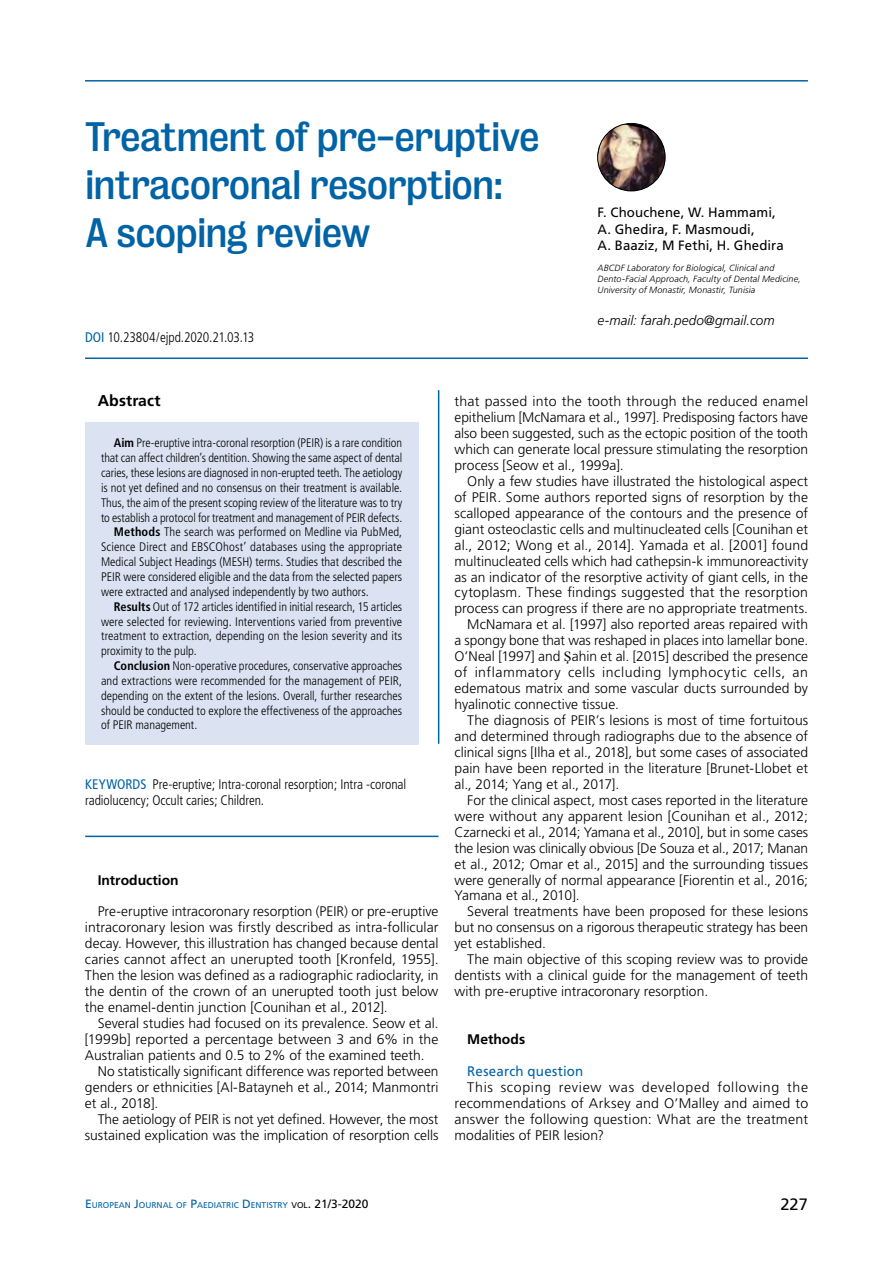
<style>
.page{position:relative;width:893px;height:1263px;background:#fff}
.page>*{position:absolute;margin:0;border:0;box-sizing:border-box;transform-origin:0 0}
.t1{font:37.5px/47.8px "Bureau Grotesque Five Three";letter-spacing:-.025em;color:#0063a5}
.t2{font:16.5px "Frutiger";color:#000}
.t3{font:700 15.75px "Frutiger";letter-spacing:.005em;color:#000}
.t4{font:300 13.8px/15.9px "Frutiger LT Std";color:#000;text-align:justify}
.t5{font:300 condensed 13.8px/15.9px "Frutiger";letter-spacing:-.005em;color:#000}
.t6{font:300 13.8px "Frutiger LT Std";letter-spacing:.035em;color:#000}
.t7{font:700 13.8px "Frutiger";color:#000}
.t8{font:13.8px "Frutiger";letter-spacing:.015em;color:#0063a5;scale:.96 1}
.t9{font:13.5px/16.2px "Frutiger LT Std";letter-spacing:.005em;color:#000}
.t10{font:italic 300 13.5px "Frutiger LT Std";color:#000}
.t11{font:300 condensed 12.3px "Frutiger LT Std";color:#000}
.t12{font:italic 300 9px/10.8px "Frutiger";letter-spacing:.015em;color:#000}
.t13{font:8.4px "Frutiger";color:#0063a5}
.s1{font-weight:400;color:#0063a5}
.s2{font-family:"Times New Roman";font-weight:400}
.s3{font-weight:700}
.s4{font-size:12px}
.s5{color:#000}
.s6{font-size:12px;color:#000}
</style>
<div class="page">
<hr style="left:85px;top:80px;width:723px;height:2px;background:#0063a5">
<hr style="left:85px;top:357px;width:723px;height:2px;background:#0063a5">
<hr style="left:85px;top:836px;width:353px;height:1px;background:#0063a5">
<hr style="left:438px;top:390px;width:1px;height:354px;background:#0063a5">
<div style="left:85px;top:422px;width:333px;height:322px;background:#dbe3f3"></div>
<img style="left:598px;top:124px;width:67px;height:67px">
<div style="left:597px;top:123px;width:68px;height:68px;border:1px solid #000;border-radius:50%"></div>
<h1 class="t1" style="left:85px;top:113px;width:456px">Treatment of pre-eruptive intracoronal resorption:<br>A scoping review</h1>
<p class="t5" style="left:85px;top:330px;width:171px"><span class="s1">DOI</span> 10.23804/ejpd.2020.21.03.13</p>
<p class="t9" style="left:597px;top:205px;width:188px">F. Chouchene, W. Hammami,<br>A. Ghedira, F. Masmoudi,<br>A. Baaziz, M Fethi, H. Ghedira</p>
<p class="t12" style="left:597px;top:263px;width:205px">ABCDF Laboratory for Biological, Clinical and<br>Dento-Facial Approach, Faculty of Dental Medicine,<br>University of Monastir, Monastir, Tunisia</p>
<p class="t10" style="left:597px;top:313px;width:179px">e-mail: farah.pedo@gmail.com</p>
<p class="t3" style="left:98px;top:391px;width:64px">Abstract</p>
<p class="t4" style="left:454px;top:394px;width:355px">that passed into the tooth through the reduced enamel epithelium [McNamara et al., 1997]. Predisposing factors have also been suggested, such as the ectopic position of the tooth which can generate local pressure stimulating the resorption process [Seow et al., 1999a].</p>
<p class="t4" style="left:467px;top:473px;width:342px">Only a few studies have illustrated the histological aspect</p>
<p class="t4" style="left:454px;top:489px;width:355px">of PEIR. Some authors reported signs of resorption by the</p>
<p class="t4" style="left:454px;top:505px;width:355px">scalloped appearance of the contours and the presence of</p>
<p class="t4" style="left:454px;top:521px;width:355px">giant osteoclastic cells and multinucleated cells [Counihan et</p>
<p class="t4" style="left:454px;top:537px;width:355px">al., 2012; Wong et al., 2014]. Yamada et al. [2001] found</p>
<p class="t4" style="left:454px;top:553px;width:355px">multinucleated cells which had cathepsin-k immunoreactivity</p>
<p class="t4" style="left:454px;top:569px;width:355px">as an indicator of the resorptive activity of giant cells, in the</p>
<p class="t4" style="left:454px;top:585px;width:355px">cytoplasm. These findings suggested that the resorption</p>
<p class="t4" style="left:454px;top:601px;width:355px">process can progress if there are no appropriate treatments.</p>
<p class="t4" style="left:467px;top:617px;width:342px">McNamara et al. [1997] also reported areas repaired with</p>
<p class="t4" style="left:454px;top:633px;width:355px">a spongy bone that was reshaped in places into lamellar bone.</p>
<p class="t4" style="left:454px;top:649px;width:355px">O’Neal [1997] and <span class="s2">Ş</span>ahin et al. [2015] described the presence</p>
<p class="t6" style="left:454px;top:665px;width:355px">of inflammatory cells including lymphocytic cells, an</p>
<p class="t4" style="left:454px;top:681px;width:355px">edematous matrix and some vascular ducts surrounded by</p>
<p class="t4" style="left:454px;top:697px;width:166px">hyalinotic connective tissue.</p>
<p class="t4" style="left:467px;top:712px;width:342px">The diagnosis of PEIR’s lesions is most of time fortuitous</p>
<p class="t4" style="left:454px;top:728px;width:355px">and determined through radiographs due to the absence of</p>
<p class="t4" style="left:454px;top:744px;width:355px">clinical signs [Ilha et al., 2018], but some cases of associated</p>
<p class="t4" style="left:454px;top:760px;width:355px">pain have been reported in the literature [Brunet-Llobet et</p>
<p class="t4" style="left:454px;top:776px;width:166px">al., 2014; Yang et al., 2017].</p>
<p class="t4" style="left:467px;top:792px;width:342px">For the clinical aspect, most cases reported in the literature</p>
<p class="t4" style="left:454px;top:808px;width:355px">were without any apparent lesion [Counihan et al., 2012;</p>
<p class="t4" style="left:454px;top:824px;width:355px">Czarnecki et al., 2014; Yamana et al., 2010], but in some cases</p>
<p class="t4" style="left:454px;top:840px;width:355px">the lesion was clinically obvious [De Souza et al., 2017; Manan</p>
<p class="t4" style="left:454px;top:856px;width:355px">et al., 2012; Omar et al., 2015] and the surrounding tissues</p>
<p class="t4" style="left:454px;top:872px;width:355px">were generally of normal appearance [Fiorentin et al., 2016;</p>
<p class="t4" style="left:454px;top:888px;width:127px">Yamana et al., 2010].</p>
<p class="t4" style="left:467px;top:904px;width:342px">Several treatments have been proposed for these lesions</p>
<p class="t4" style="left:454px;top:920px;width:355px">but no consensus on a rigorous therapeutic strategy has been</p>
<p class="t4" style="left:454px;top:936px;width:93px">yet established.</p>
<p class="t4" style="left:467px;top:952px;width:342px">The main objective of this scoping review was to provide</p>
<p class="t4" style="left:454px;top:968px;width:355px">dentists with a clinical guide for the management of teeth</p>
<p class="t4" style="left:454px;top:984px;width:255px">with pre-eruptive intracoronary resorption.</p>
<p class="t7" style="left:467px;top:1031px;width:59px">Methods</p>
<p class="t8" style="left:467px;top:1063px;width:122px">Research question</p>
<p class="t4" style="left:454px;top:1079px;width:355px;text-indent:13px">This scoping review was developed following the recommendations of Arksey and O’Malley and aimed to answer the following question: What are the treatment modalities of PEIR lesion?</p>
<p class="t11" style="left:114px;top:436px;width:290px"><span class="s3">Aim</span> Pre-eruptive intra-coronal resorption (PEIR) is a rare condition</p>
<p class="t11" style="left:101px;top:451px;width:303px">that can affect children’s dentition. Showing the same aspect of dental</p>
<p class="t11" style="left:101px;top:466px;width:303px">caries, these lesions are diagnosed in non-erupted teeth. The aetiology</p>
<p class="t11" style="left:101px;top:481px;width:303px">is not yet defined and no consensus on their treatment is available.</p>
<p class="t11" style="left:101px;top:495px;width:303px">Thus, the aim of the present scoping review of the literature was to try</p>
<p class="t11" style="left:101px;top:510px;width:303px">to establish a protocol for treatment and management of PEIR defects.</p>
<p class="t11" style="left:114px;top:525px;width:290px"><span class="s3">Methods</span> The search was performed on Medline via PubMed,</p>
<p class="t11" style="left:101px;top:540px;width:303px">Science Direct and EBSCOhost’ databases using the appropriate</p>
<p class="t11" style="left:101px;top:555px;width:303px">Medical Subject Headings (MESH) terms. Studies that described the</p>
<p class="t11" style="left:101px;top:570px;width:303px">PEIR were considered eligible and the data from the selected papers</p>
<p class="t11" style="left:101px;top:585px;width:269px">were extracted and analysed independently by two authors.</p>
<p class="t11" style="left:114px;top:599px;width:290px"><span class="s3">Results</span> Out of 172 articles identified in initial research, 15 articles</p>
<p class="t11" style="left:101px;top:614px;width:303px">were selected for reviewing. Interventions varied from preventive</p>
<p class="t11" style="left:101px;top:629px;width:303px">treatment to extraction, depending on the lesion severity and its</p>
<p class="t11" style="left:101px;top:644px;width:97px">proximity to the pulp.</p>
<p class="t11" style="left:114px;top:659px;width:290px"><span class="s3">Conclusion</span> Non-operative procedures, conservative approaches</p>
<p class="t11" style="left:101px;top:674px;width:303px">and extractions were recommended for the management of PEIR,</p>
<p class="t11" style="left:101px;top:688px;width:303px">depending on the extent of the lesions. Overall, further researches</p>
<p class="t11" style="left:101px;top:703px;width:303px">should be conducted to explore the effectiveness of the approaches</p>
<p class="t11" style="left:101px;top:718px;width:98px">of PEIR management.</p>
<p class="t5" style="left:85px;top:776px;width:323px"><span class="s1">KEYWORDS</span> Pre-eruptive; Intra-coronal resorption; Intra -coronal radiolucency; Occult caries; Children.</p>
<p class="t7" style="left:98px;top:872px;width:82px">Introduction</p>
<p class="t4" style="left:85px;top:904px;width:355px;text-indent:13px">Pre-eruptive intracoronary resorption (PEIR) or pre-eruptive intracoronary lesion was firstly described as intra-follicular decay. However, this illustration has changed because dental caries cannot affect an unerupted tooth [Kronfeld, 1955].<br>Then the lesion was defined as a radiographic radioclarity, in the dentin of the crown of an unerupted tooth just below the enamel-dentin junction [Counihan et al., 2012].</p>
<p class="t4" style="left:85px;top:1015px;width:355px;text-indent:13px">Several studies had focused on its prevalence. Seow et al. [1999b] reported a percentage between 3 and 6% in the Australian patients and 0.5 to 2% of the examined teeth.</p>
<p class="t4" style="left:85px;top:1063px;width:355px;text-indent:13px">No statistically significant difference was reported between genders or ethnicities [Al-Batayneh et al., 2014; Manmontri et al., 2018].</p>
<p class="t4" style="left:85px;top:1111px;width:355px;text-align:right">The aetiology of PEIR is not yet defined. However, the most sustained explication was the implication of resorption cells</p>
<p class="t13" style="left:85px;top:1200px;width:285px"><span class="s4">E</span>UROPEAN <span class="s4">J</span>OURNAL OF <span class="s4">P</span>AE DIATRIC <span class="s4">D</span> E NTISTRY <span class="s5">VOL</span><span class="s6">. 21/3-2020</span></p>
<p class="t2" style="left:780px;top:1194px;width:29px">227</p>
</div>
